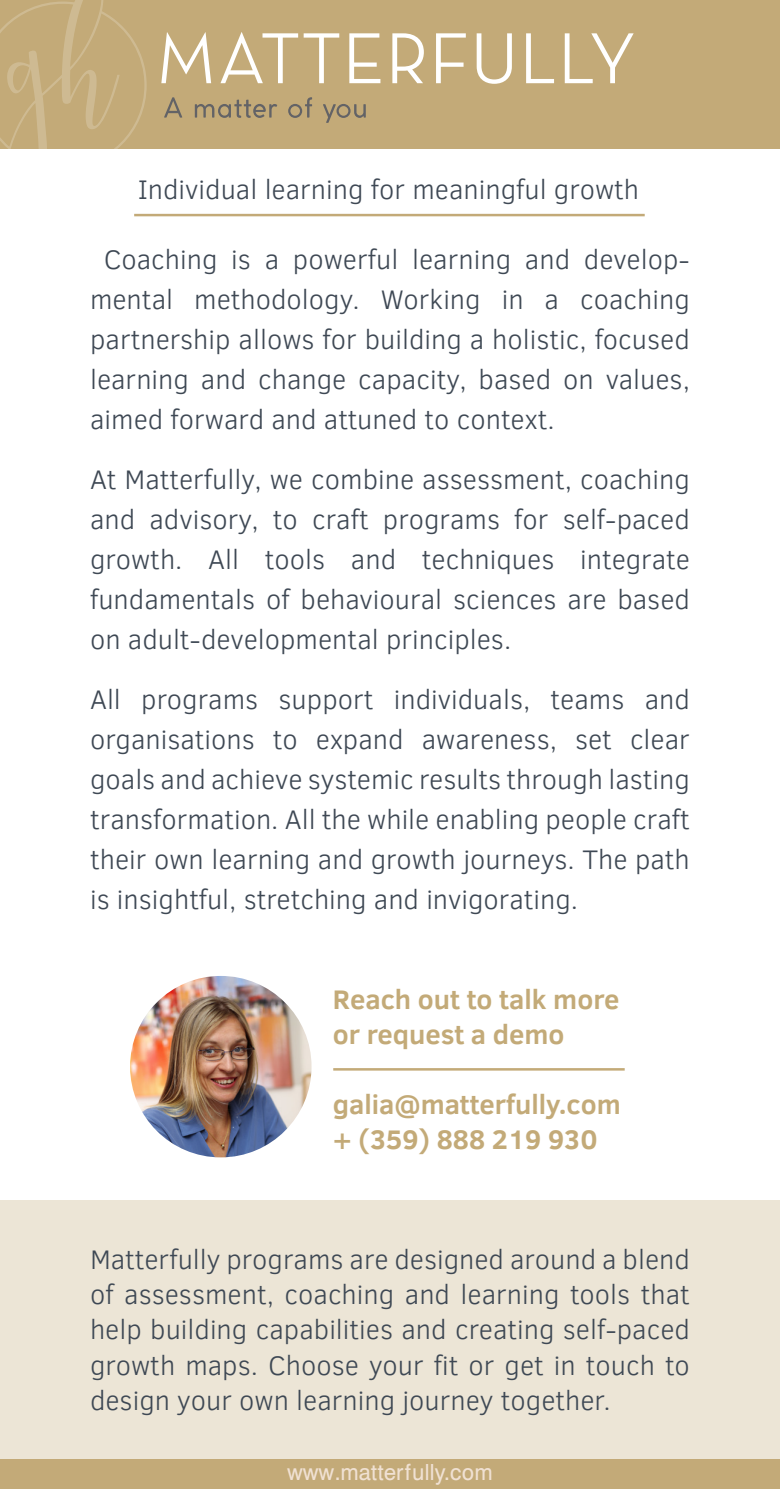
<style>
.page{position:relative;width:780px;height:1489px;background:#fff}
.page>*{position:absolute;margin:0;border:0;box-sizing:border-box;transform-origin:0 0}
.t1{font:300 27.5px/40px "Clear Sans";color:#3e4854;text-align:justify}
.t2{font:700 27.5px "Clear Sans";color:#c3aa78}
.t3{font:25px "Helen HS Bg";color:#f0e1d3}
</style>
<div class="page">
<div style="left:0;top:1200px;width:780px;height:273px;background:#ece5d6"></div>
<div style="left:0;top:1459px;width:780px;height:29px;background:#c3aa78"></div>
<div style="left:0;top:0;width:780px;height:149px;background:#c3aa78"></div>
<hr style="left:134px;top:214px;width:510px;height:2px;background:#c3aa78">
<hr style="left:333px;top:1068px;width:291px;height:2px;background:#c3aa78">
<svg style="left:164px;top:97px;width:18px;height:21px"></svg>
<svg style="left:195px;top:100px;width:82px;height:18px"></svg>
<svg style="left:288px;top:97px;width:24px;height:21px"></svg>
<svg style="left:323px;top:104px;width:43px;height:19px"></svg>
<svg style="left:161px;top:32px;width:50px;height:51px"></svg>
<svg style="left:220px;top:32px;width:119px;height:51px"></svg>
<svg style="left:349px;top:33px;width:31px;height:50px"></svg>
<svg style="left:392px;top:33px;width:32px;height:50px"></svg>
<svg style="left:436px;top:33px;width:30px;height:50px"></svg>
<svg style="left:476px;top:33px;width:36px;height:51px"></svg>
<svg style="left:526px;top:33px;width:28px;height:50px"></svg>
<svg style="left:564px;top:33px;width:69px;height:50px"></svg>
<svg style="left:0;top:0;width:147px;height:149px"></svg>
<img style="left:130px;top:975px;width:181px;height:182px;border-radius:91px">
<p class="t1" style="left:138px;top:170px;width:502px">Individual learning for meaningful growth</p>
<p class="t1" style="left:90px;top:239px;width:601px;text-indent:14px">Coaching is a powerful learning and develop&shy;mental methodology. Working in a coaching partnership allows for building a holistic, focused learning and change capacity, based on values, aimed forward and attuned to context.</p>
<p class="t1" style="left:90px;top:459px;width:601px">At Matterfully, we combine assessment, coaching and advisory, to craft programs for self-paced growth. All tools and techniques integrate fundamentals of behavioural sciences are based on adult-developmental principles.</p>
<p class="t1" style="left:90px;top:679px;width:601px">All programs support individuals, teams and organisations to expand awareness, set clear goals and achieve systemic results through lasting transformation. All the while enabling people craft their own learning and growth journeys. The path is insightful, stretching and invigorating.</p>
<p class="t2" style="left:333px;top:979px;width:288px">Reach out to talk more</p>
<p class="t2" style="left:333px;top:1014px;width:233px">or request a demo</p>
<p class="t2" style="left:333px;top:1084px;width:289px">galia@matterfully.com</p>
<p class="t2" style="left:333px;top:1119px;width:266px">+ (359) 888 219 930</p>
<p class="t1" style="left:90px;top:1242px;width:601px;line-height:35px">Matterfully programs are designed around a blend of assessment, coaching and learning tools that help building capabilities and creating self-paced growth maps. Choose your fit or get in touch to design your own learning journey together.</p>
<p class="t3" style="left:287px;top:1459px;width:207px">www.matterfully.com</p>
</div>
